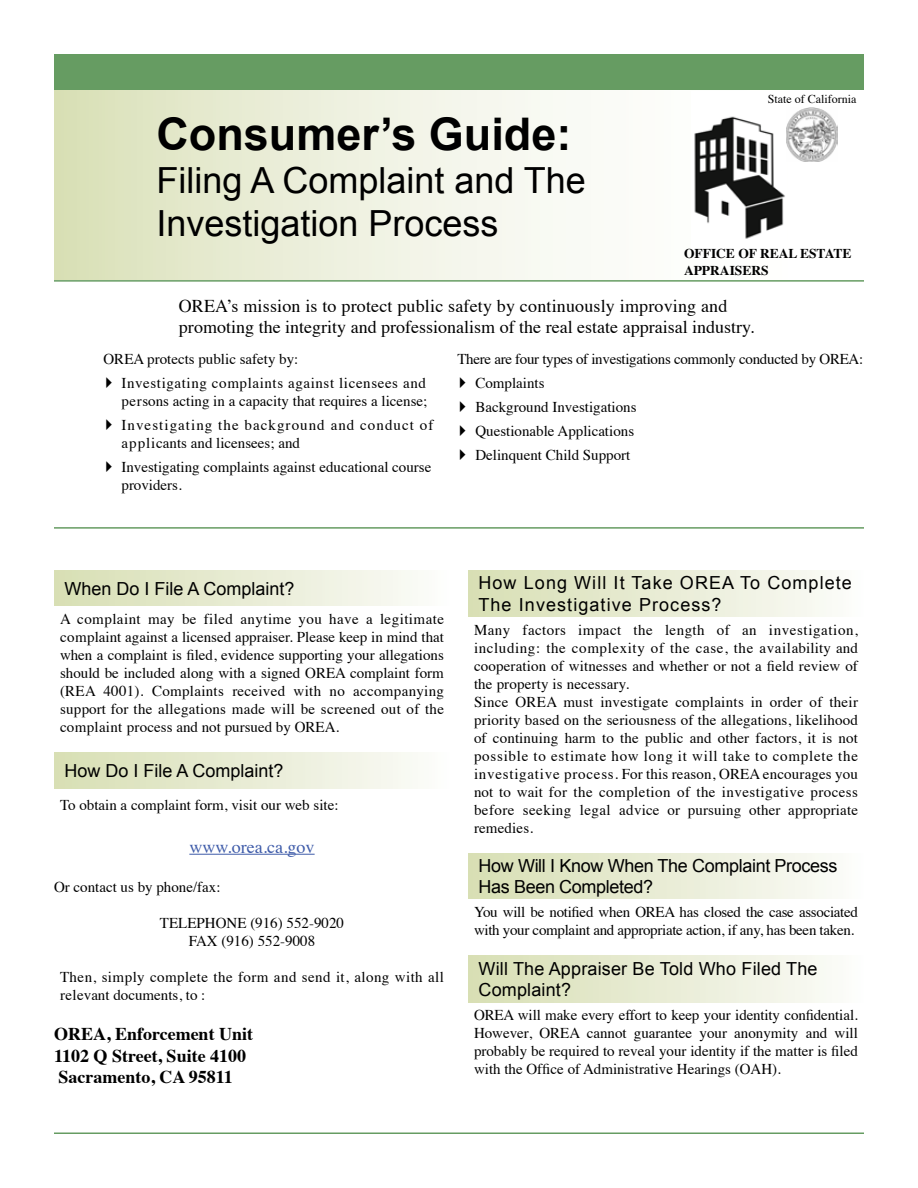
<style>
.page{position:relative;width:918px;height:1188px;background:#fff}
.page>*{position:absolute;margin:0;border:0;box-sizing:border-box;transform-origin:0 0}
.t1{font:700 45px "Arial";color:#000}
.t2{font:36px/43.2px "Arial";color:#000}
.t3{font:18px/21.6px "Times";color:#000}
.t4{font:18px/21.6px "Arial";letter-spacing:.01em;color:#000}
.t5{font:700 18px/21.6px "Times";color:#000}
.t6{font:18px/21.6px "Arial";letter-spacing:.06em;color:#000}
.t7{font:18px/21.6px "Arial";letter-spacing:-.02em;color:#000}
.t8{font:18px "Times";color:#3e5ba9}
.t9{font:15px/18px "Times";letter-spacing:.01em;color:#000}
.t10{font:15px/24px "Times";letter-spacing:.04em;color:#000}
.t11{font:15px/18px "Times";letter-spacing:-.02em;color:#000}
.t12{font:15px/18px "Times";letter-spacing:.03em;color:#000}
.t13{font:700 13.5px/16.2px "Times";color:#000}
.t14{font:12px "Times";color:#000}
</style>
<div class="page">
<div style="left:54px;top:88px;width:810px;height:192px;background:linear-gradient(to right,#dee3c1,#fff)"></div>
<img style="left:691px;top:91px;width:96px;height:168px">
<div style="left:54px;top:54px;width:810px;height:36px;background:#669c62"></div>
<hr style="left:54px;top:280px;width:810px;height:2px;background:#669c62">
<hr style="left:54px;top:527px;width:810px;height:2px;background:#669c62">
<hr style="left:54px;top:1132px;width:810px;height:2px;background:#669c62">
<hr style="left:189px;top:854px;width:126px;height:1px;background:#3e5ba9">
<div style="left:54px;top:571px;width:396px;height:35px;background:linear-gradient(to right,#d7deb3,#fcfcfa)"></div>
<div style="left:54px;top:753px;width:396px;height:35px;background:linear-gradient(to right,#d7deb3,#fcfcfa)"></div>
<div style="left:468px;top:571px;width:396px;height:45px;background:linear-gradient(to right,#d7deb3,#fcfcfa)"></div>
<div style="left:468px;top:854px;width:396px;height:44px;background:linear-gradient(to right,#d7deb3,#fcfcfa)"></div>
<div style="left:468px;top:956px;width:396px;height:46px;background:linear-gradient(to right,#d7deb3,#fcfcfa)"></div>
<img style="left:786px;top:107px;width:52px;height:55px">
<h1 class="t1" style="left:156px;top:104px;width:417px">Consumer’s Guide:</h1>
<h2 class="t2" style="left:156px;top:159px;width:431px">Filing A Complaint and The<br>Investigation Process</h2>
<p class="t14" style="left:768px;top:88px;width:90px">State of California</p>
<p class="t13" style="left:684px;top:244px;width:169px">OFFICE OF REAL ESTATE<br>APPRAISERS</p>
<p class="t3" style="left:179px;top:293px;width:577px">OREA’s mission is to protect public safety by continuously improving and promoting the integrity and professionalism of the real estate appraisal industry.</p>
<p class="t10" style="left:122px;top:345px;width:306px;text-indent:-18px">OREA protects public safety by:<br>Investigating complaints against licensees and</p>
<p class="t10" style="left:122px;top:387px;width:313px">persons acting in a capacity that requires a license;<br>Investigating the background and conduct of</p>
<p class="t9" style="left:122px;top:429px;width:311px;line-height:24px">applicants and licensees; and<br>Investigating complaints against educational course</p>
<p class="t9" style="left:122px;top:474px;width:62px">providers.</p>
<p class="t9" style="left:475px;top:345px;width:389px;line-height:24px;text-indent:-18px">There are four types of investigations commonly conducted by OREA:<br>Complaints<br>Background Investigations<br>Questionable Applications<br>Delinquent Child Support</p>
<p class="t4" style="left:64px;top:578px;width:232px">When Do I File A Complaint?</p>
<p class="t9" style="left:60px;top:609px;width:386px;text-align:justify">A complaint may be filed anytime you have a legitimate complaint against a licensed appraiser. Please keep in mind that when a complaint is filed, evidence supporting your allegations should be included along with a signed OREA complaint form (REA 4001). Complaints received with no accompanying support for the allegations made will be screened out of the complaint process and not pursued by OREA.</p>
<p class="t4" style="left:64px;top:760px;width:221px">How Do I File A Complaint?</p>
<p class="t9" style="left:60px;top:794px;width:280px">To obtain a complaint form, visit our web site:</p>
<p class="t8" style="left:189px;top:830px;width:127px">www.orea.ca.gov</p>
<p class="t9" style="left:54px;top:877px;width:168px">Or contact us by phone/fax:</p>
<p class="t9" style="left:160px;top:913px;width:186px;text-align:center">TELEPHONE (916) 552-9020<br>FAX (916) 552-9008</p>
<p class="t12" style="left:60px;top:967px;width:386px">Then, simply complete the form and send it, along with all relevant documents, to :</p>
<p class="t5" style="left:54px;top:1021px;width:201px">OREA, Enforcement Unit<br>1102 Q Street, Suite 4100<br>Sacramento, CA 95811</p>
<p class="t6" style="left:478px;top:573px;width:375px">How Long Will It Take OREA To Complete<br>The Investigative Process?</p>
<p class="t9" style="left:474px;top:619px;width:386px">Many factors impact the length of an investigation, including: the complexity of the case, the availability and cooperation of witnesses and whether or not a field review of the property is necessary.<br>Since OREA must investigate complaints in order of their priority based on the seriousness of the allegations, likelihood of continuing harm to the public and other factors, it is not possible to estimate how long it will take to complete the investigative process. For this reason, OREA encourages you not to wait for the completion of the investigative process before seeking legal advice or pursuing other appropriate remedies.</p>
<p class="t7" style="left:478px;top:855px;width:361px">How Will I Know When The Complaint Process<br>Has Been Completed?</p>
<p class="t11" style="left:474px;top:901px;width:386px">You will be notified when OREA has closed the case associated with your complaint and appropriate action, if any, has been taken.</p>
<p class="t4" style="left:478px;top:958px;width:341px">Will The Appraiser Be Told Who Filed The<br>Complaint?</p>
<p class="t9" style="left:474px;top:1005px;width:386px;text-align:justify">OREA will make every effort to keep your identity confidential.<br>However, OREA cannot guarantee your anonymity and will probably be required to reveal your identity if the matter is filed with the Office of Administrative Hearings (OAH).</p>
</div>
